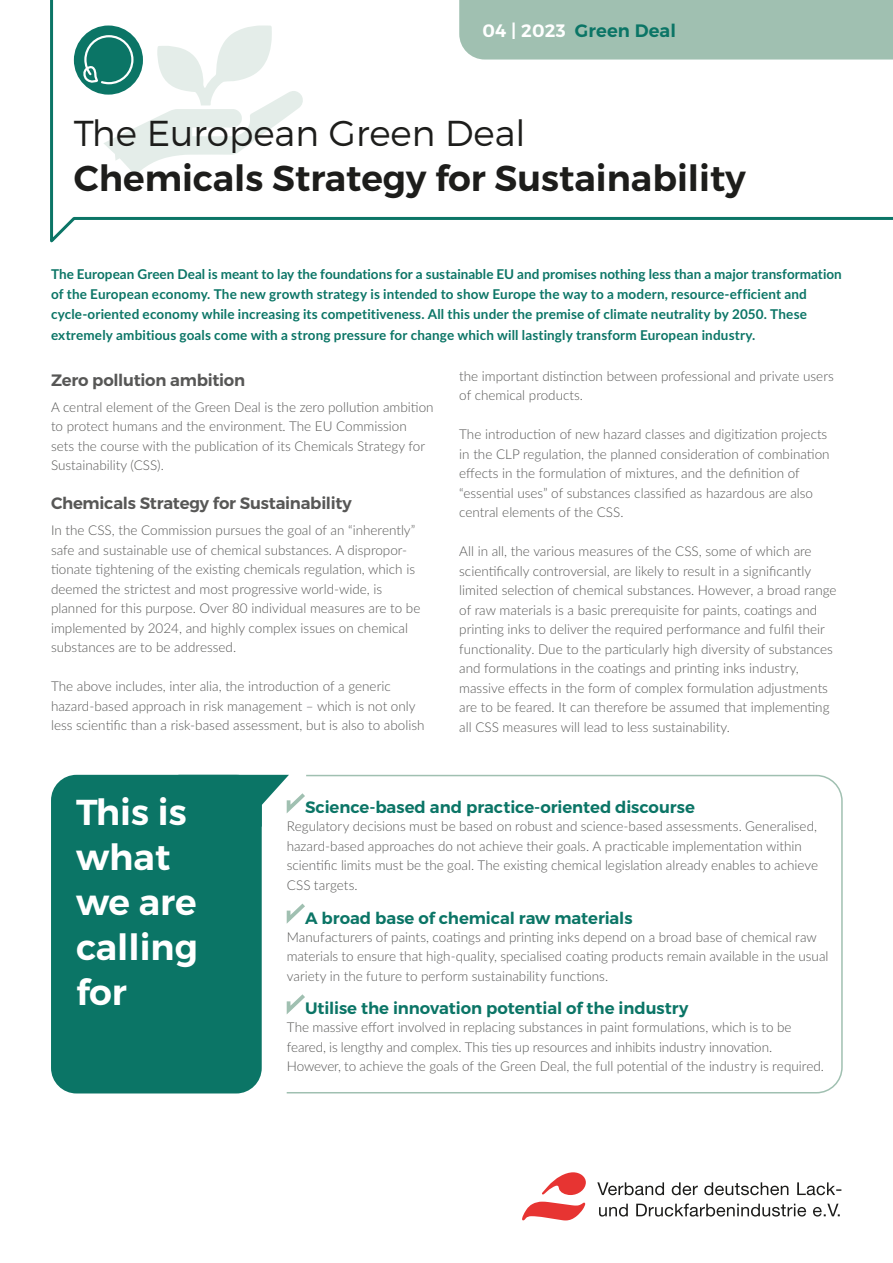
<style>
.page{position:relative;width:893px;height:1263px;background:#fff}
.page>*{position:absolute;margin:0;border:0;box-sizing:border-box;transform-origin:0 0}
.t1{font:36px "Trueno S Bd";color:#1d1d1b}
.t2{font:36px/45px "Trueno S Bd";color:#fff}
.t3{font:36px "Trueno Lt";color:#1d1d1b}
.t4{font:18px "Trueno S Bd";letter-spacing:.01em;color:#0b7566}
.t5{font:16.5px "Trueno S Bd";letter-spacing:-.005em;color:#0b7566}
.t6{font:16.5px "Trueno S Bd";letter-spacing:-.015em;color:#575756}
.t7{font:300 13.5px/19.5px "Lato";color:#575756}
.t8{font:700 13.5px/20.2px "Lato";letter-spacing:.01em;color:#0b7566}
.s1{color:#fff}
</style>
<div class="page">
<div style="left:51px;top:775px;width:211px;height:318px;background:#0b7566;border-radius:26px"></div>
<svg style="left:242px;top:775px;width:43px;height:52px"></svg>
<svg style="left:50px;top:0;width:843px;height:243px"></svg>
<svg style="left:542px;top:1172px;width:44px;height:23px"></svg>
<svg style="left:522px;top:1202px;width:63px;height:18px"></svg>
<svg style="left:797px;top:1182px;width:44px;height:13px"></svg>
<svg style="left:599px;top:1203px;width:241px;height:13px"></svg>
<svg style="left:597px;top:1182px;width:191px;height:13px"></svg>
<svg style="left:285px;top:774px;width:558px;height:320px"></svg>
<div style="left:459px;top:0;width:434px;height:60px;background:#a0c0b1"></div>
<div style="left:74px;top:26px;width:69px;height:69px;background:#0b7566;border-radius:50%"></div>
<svg style="left:80px;top:26px;width:224px;height:149px"></svg>
<h2 class="t4" style="left:482px;top:20px;width:195px"><span class="s1">04 | 2023</span> Green Deal</h2>
<h1 class="t3" style="left:74px;top:112px;width:453px">The European Green Deal</h1>
<h1 class="t1" style="left:74px;top:156px;width:673px">Chemicals Strategy for Sustainability</h1>
<p class="t8" style="left:51px;top:263px;width:792px">The European Green Deal is meant to lay the foundations for a sustainable EU and promises nothing less than a major transformation of the European economy. The new growth strategy is intended to show Europe the way to a modern, resource-efficient and cycle-oriented economy while increasing its competitiveness. All this under the premise of climate neutrality by 2050. These extremely ambitious goals come with a strong pressure for change which will lastingly transform European industry.</p>
<p class="t6" style="left:51px;top:370px;width:196px">Zero pollution ambition</p>
<p class="t7" style="left:51px;top:397px;width:384px">A central element of the Green Deal is the zero pollution ambition to protect humans and the environment. The EU Commission<br>sets the course with the publication of its Chemicals Strategy for Sustainability (CSS).</p>
<p class="t6" style="left:51px;top:493px;width:302px">Chemicals Strategy for Sustainability</p>
<p class="t7" style="left:51px;top:520px;width:371px">In the CSS, the Commission pursues the goal of an “inherently” safe and sustainable use of chemical substances. A dispropor&shy;tionate tightening of the existing chemicals regulation, which is deemed the strictest and most progressive world-wide, is planned for this purpose. Over 80 individual measures are to be implemented by 2024, and highly complex issues on chemical substances are to be addressed.</p>
<p class="t7" style="left:51px;top:676px;width:375px">The above includes, inter alia, the introduction of a generic hazard-based approach in risk management – which is not only less scientific than a risk-based assessment, but is also to abolish</p>
<p class="t7" style="left:459px;top:366px;width:376px">the important distinction between professional and private users of chemical products.</p>
<p class="t7" style="left:459px;top:424px;width:372px">The introduction of new hazard classes and digitization projects in the CLP regulation, the planned consideration of combination effects in the formulation of mixtures, and the definition of “essential uses” of substances classified as hazardous are also central elements of the CSS.</p>
<p class="t7" style="left:459px;top:541px;width:379px">All in all, the various measures of the CSS, some of which are scientifically controversial, are likely to result in a significantly limited selection of chemical substances. However, a broad range of raw materials is a basic prerequisite for paints, coatings and printing inks to deliver the required performance and fulfil their functionality. Due to the particularly high diversity of substances and formulations in the coatings and printing inks industry, massive effects in the form of complex formulation adjustments are to be feared. It can therefore be assumed that implementing all CSS measures will lead to less sustainability.</p>
<h1 class="t2" style="left:76px;top:789px;width:123px">This is what we are calling for</h1>
<p class="t5" style="left:305px;top:797px;width:391px">Science-based and practice-oriented discourse</p>
<p class="t7" style="left:287px;top:816px;width:533px">Regulatory decisions must be based on robust and science-based assessments. Generalised, hazard-based approaches do not achieve their goals. A practicable implementation within scientific limits must be the goal. The existing chemical legislation already enables to achieve CSS targets.</p>
<p class="t5" style="left:305px;top:908px;width:329px">A broad base of chemical raw materials</p>
<p class="t7" style="left:287px;top:926px;width:543px">Manufacturers of paints, coatings and printing inks depend on a broad base of chemical raw materials to ensure that high-quality, specialised coating products remain available in the usual variety in the future to perform sustainability functions.</p>
<p class="t5" style="left:305px;top:998px;width:385px">Utilise the innovation potential of the industry</p>
<p class="t7" style="left:287px;top:1017px;width:539px">The massive effort involved in replacing substances in paint formulations, which is to be feared, is lengthy and complex. This ties up resources and inhibits industry innovation.<br>However, to achieve the goals of the Green Deal, the full potential of the industry is required.</p>
</div>
